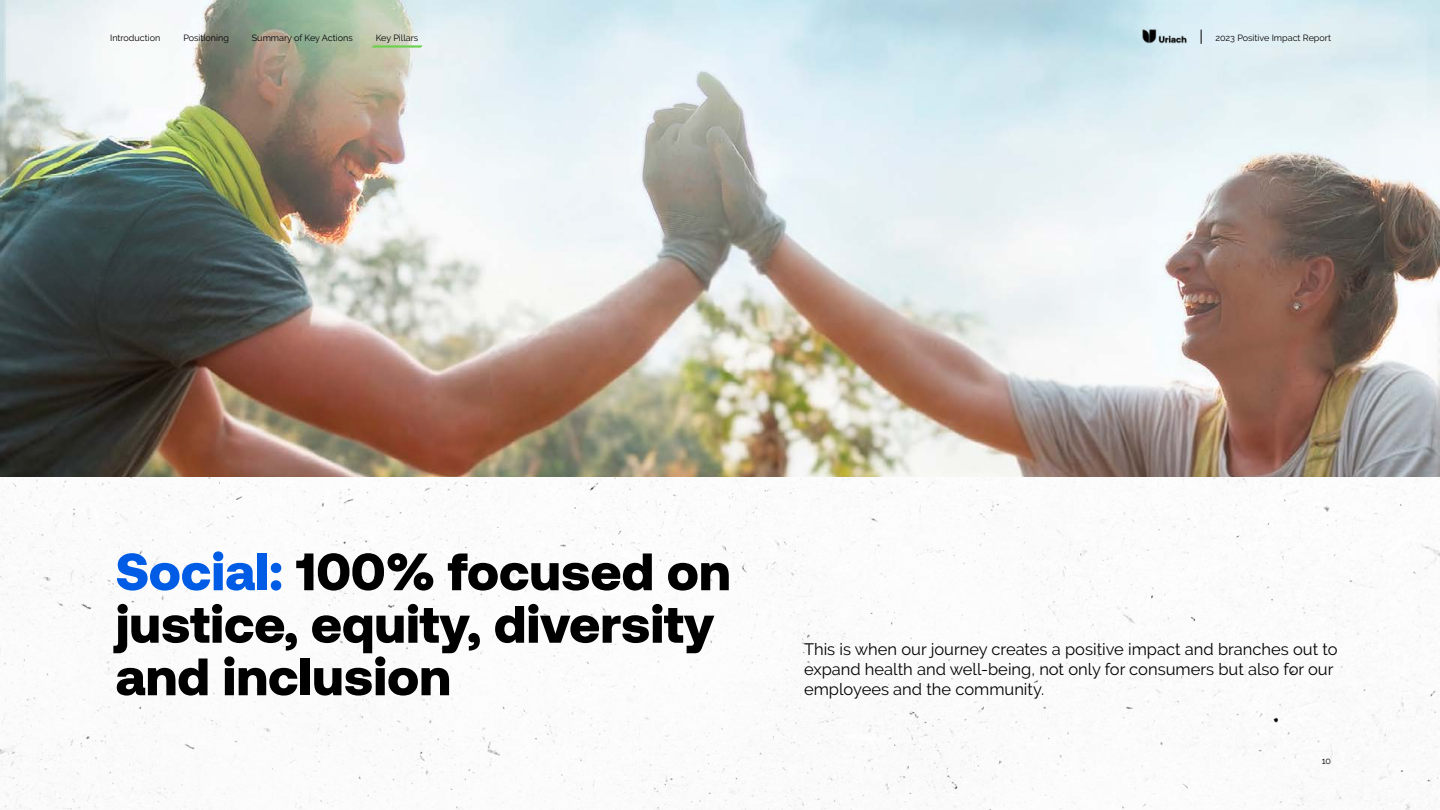
<style>
.page{position:relative;width:1440px;height:810px;background:#fff}
.page>*{position:absolute;margin:0;border:0;box-sizing:border-box;transform-origin:0 0}
.t1{font:900 52.5px/52.5px "Aeonik";color:#000}
.t2{font:16.5px/19.8px "Raleway";color:#020203}
.t3{font:9px "Raleway";color:#020203}
.s1{color:#005ce5}
</style>
<div class="page">
<img style="left:0;top:0;width:1440px;height:477px">
<img style="left:0;top:477px;width:1440px;height:333px">
<svg style="left:372px;top:45px;width:51px;height:3px"></svg>
<img style="left:1116px;top:3px;width:96px;height:66px">
<svg style="left:1201px;top:30px;width:1px;height:14px"></svg>
<p class="t3" style="left:110px;top:33px;width:52px">Introduction</p>
<p class="t3" style="left:183px;top:33px;width:47px">Positioning</p>
<p class="t3" style="left:252px;top:33px;width:102px">Summary of Key Actions</p>
<p class="t3" style="left:376px;top:33px;width:44px">Key Pillars</p>
<p class="t3" style="left:1215px;top:33px;width:117px">2023 Positive Impact Report</p>
<h1 class="t1" style="left:116px;top:545px;width:617px"><span class="s1">Social:</span> 100% focused on justice, equity, diversity and inclusion</h1>
<p class="t2" style="left:804px;top:640px;width:535px">This is when our journey creates a positive impact and branches out to expand health and well-being, not only for consumers but also for our employees and the community.</p>
<p class="t3" style="left:1322px;top:756px;width:11px">10</p>
</div>
